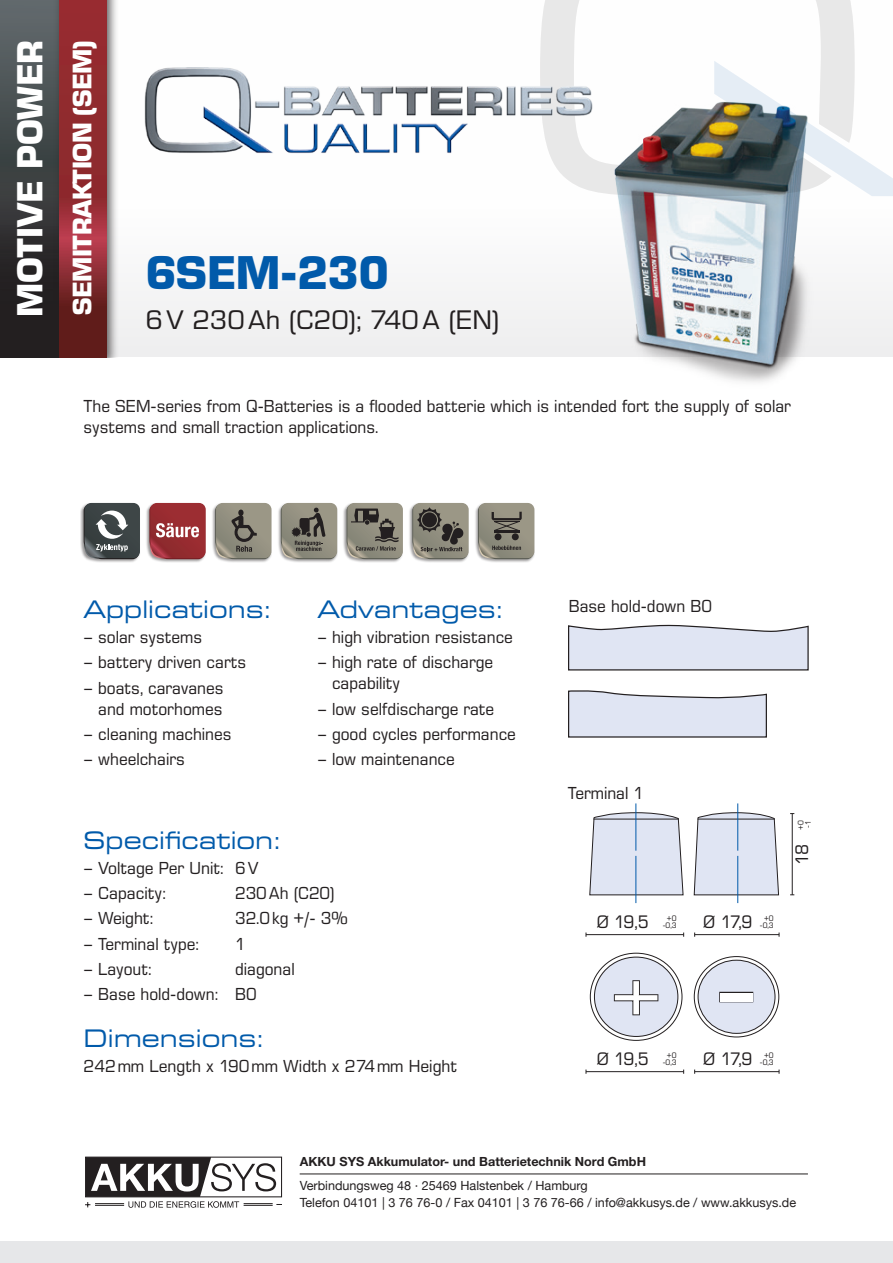
<style>
.page{position:relative;width:893px;height:1263px;background:#fff}
.page>*{position:absolute;margin:0;border:0;box-sizing:border-box;transform-origin:0 0}
.t1{font:700 expanded 50.4px "Eurostile SB";color:#fff}
.t2{font:700 45px "Eurostile SB";color:#015aaa}
.t3{font:700 34.5px "Eurostile SB";color:#fff}
.t4{font:25.5px "Eurostile SB";color:#231f20}
.t5{font:700 25.5px "Eurostile SB";letter-spacing:-.015em;color:#fff}
.t6{font:24px "Eurostile SB Extend";color:#015aaa;scale:.95 1}
.t7{font:17.1px "Eurostile SB";letter-spacing:-.11em;color:#231f20;scale:.94 1}
.t8{font:16.5px/21px "Eurostile SB";color:#231f20;scale:.94 1}
.t9{font:16.5px "Eurostile SB";color:#231f20;scale:.95 1}
.t10{font:12.6px/16.8px "Helvetica Neue";color:#231f20}
.t11{font:700 12.6px "Helvetica Neue LT Std";color:#231f20}
.t12{font:7.5px/7.5px "Eurostile SB";color:#231f20;text-align:center;scale:.94 1}
</style>
<div class="page">
<div style="left:0;top:0;width:893px;height:357px;background:#fbfbfb"></div>
<img style="left:580px;top:196px;width:261px;height:187px">
<div style="left:0;top:1242px;width:893px;height:21px;background:#e6e7e9"></div>
<svg style="left:540px;top:0;width:315px;height:196px"></svg>
<svg style="left:714px;top:61px;width:179px;height:135px"></svg>
<img style="left:144px;top:59px;width:479px;height:100px">
<div style="left:0;top:0;width:65px;height:357px;background:linear-gradient(to bottom,#5f6a6c,#1a1415)"></div>
<div style="left:53px;top:0;width:66px;height:357px;background:#231f20;opacity:.75"></div>
<svg style="left:59px;top:0;width:47px;height:357px;background:#8c2a2e"></svg>
<hr style="left:300px;top:1173px;width:508px;height:1px;background:#231f20">
<svg style="left:85px;top:1157px;width:197px;height:51px"></svg>
<div style="left:145px;top:502px;width:61px;height:61px;background:#231f20;opacity:.45"></div>
<svg style="left:149px;top:503px;width:57px;height:56px;background:#a3454a"></svg>
<div style="left:80px;top:502px;width:60px;height:61px;background:#231f20;opacity:.45"></div>
<svg style="left:84px;top:503px;width:56px;height:56px;background:#5b6162"></svg>
<div style="left:211px;top:502px;width:61px;height:61px;background:#231f20;opacity:.45"></div>
<svg style="left:215px;top:503px;width:56px;height:56px;background:#898678"></svg>
<div style="left:277px;top:502px;width:61px;height:61px;background:#231f20;opacity:.45"></div>
<svg style="left:281px;top:503px;width:56px;height:56px;background:#837f73"></svg>
<div style="left:343px;top:502px;width:60px;height:61px;background:#231f20;opacity:.45"></div>
<svg style="left:347px;top:503px;width:56px;height:56px;background:#7f7c70"></svg>
<div style="left:408px;top:502px;width:61px;height:61px;background:#231f20;opacity:.45"></div>
<svg style="left:412px;top:503px;width:57px;height:56px;background:#7c796e"></svg>
<div style="left:474px;top:502px;width:61px;height:61px;background:#231f20;opacity:.45"></div>
<svg style="left:478px;top:503px;width:56px;height:56px;background:#8b887a"></svg>
<div style="left:495px;top:533px;width:6px;height:7px;background:#231f20;border-radius:50%"></div>
<div style="left:512px;top:533px;width:7px;height:7px;background:#231f20;border-radius:50%"></div>
<hr style="left:494px;top:530px;width:25px;height:2px;background:#231f20">
<svg style="left:589px;top:803px;width:95px;height:100px"></svg>
<svg style="left:693px;top:803px;width:86px;height:100px"></svg>
<hr style="left:586px;top:934px;width:98px;height:1px;background:#231f20">
<hr style="left:586px;top:1071px;width:98px;height:1px;background:#231f20">
<hr style="left:695px;top:934px;width:84px;height:1px;background:#231f20">
<hr style="left:695px;top:1071px;width:84px;height:1px;background:#231f20">
<hr style="left:792px;top:813px;width:1px;height:82px;background:#231f20">
<svg style="left:590px;top:953px;width:92px;height:87px"></svg>
<svg style="left:694px;top:956px;width:85px;height:81px"></svg>
<div style="left:694px;top:956px;width:85px;height:81px;border:1px solid #231f20;border-radius:50%"></div>
<div style="left:594px;top:957px;width:84px;height:79px;background:#e0e5f3;border-radius:50%"></div>
<div style="left:594px;top:957px;width:84px;height:80px;border:1px solid #231f20;border-radius:50%"></div>
<div style="left:698px;top:960px;width:77px;height:73px;background:#e0e5f3;border-radius:50%"></div>
<div style="left:698px;top:960px;width:77px;height:74px;border:1px solid #231f20;border-radius:50%"></div>
<svg style="left:613px;top:980px;width:46px;height:36px"></svg>
<div style="left:719px;top:992px;width:34px;height:10px;border:2px solid #231f20"></div>
<svg style="left:568px;top:624px;width:241px;height:47px;background:#d6dae6"></svg>
<svg style="left:568px;top:690px;width:199px;height:48px;background:#d7dbe7"></svg>
<h3 class="t3" style="left:9px;top:317px;width:279px;rotate:-90deg">motive power</h3>
<h3 class="t5" style="left:67px;top:315px;width:275px;rotate:-90deg">semitraktion (SEM)</h3>
<h2 class="t2" style="left:146px;top:245px;width:66px">6SEM</h2>
<h2 class="t2" style="left:280px;top:245px;width:110px">-230</h2>
<h3 class="t4" style="left:146px;top:305px;width:355px">6V 230Ah (C20); 740A (EN)</h3>
<p class="t8" style="left:84px;top:396px;width:754px">The SEM-series from Q-Batteries is a flooded batterie which is intended fort the supply of solar systems and small traction applications.</p>
<h3 class="t6" style="left:84px;top:596px;width:198px">Applications:</h3>
<p class="t8" style="left:84px;top:627px;width:128px">– solar systems</p>
<p class="t8" style="left:84px;top:652px;width:174px">– battery driven carts</p>
<p class="t8" style="left:84px;top:677px;width:150px;text-align:right">– boats, caravanes and motorhomes</p>
<p class="t8" style="left:84px;top:723px;width:159px">– cleaning machines</p>
<p class="t8" style="left:84px;top:749px;width:109px">– wheelchairs</p>
<h3 class="t6" style="left:317px;top:596px;width:196px">Advantages:</h3>
<p class="t8" style="left:317px;top:627px;width:209px">– high vibration resistance</p>
<p class="t8" style="left:332px;top:652px;width:173px;text-indent:-15px">– high rate of discharge capability</p>
<p class="t8" style="left:317px;top:698px;width:190px">– low selfdischarge rate</p>
<p class="t8" style="left:317px;top:723px;width:213px">– good cycles performance</p>
<p class="t8" style="left:317px;top:749px;width:148px">– low maintenance</p>
<h3 class="t6" style="left:84px;top:826px;width:208px">Specification:</h3>
<p class="t8" style="left:84px;top:857px;width:188px">– Voltage Per Unit: 6V</p>
<p class="t8" style="left:84px;top:883px;width:89px">– Capacity:</p>
<p class="t8" style="left:235px;top:883px;width:107px">230Ah (C20)</p>
<p class="t8" style="left:84px;top:908px;width:75px">– Weight:</p>
<p class="t8" style="left:235px;top:908px;width:121px">32.0kg +/- 3%</p>
<p class="t8" style="left:84px;top:933px;width:124px">– Terminal type:</p>
<p class="t8" style="left:235px;top:933px;width:13px">1</p>
<p class="t8" style="left:84px;top:958px;width:74px">– Layout:</p>
<p class="t8" style="left:235px;top:958px;width:65px">diagonal</p>
<p class="t8" style="left:84px;top:984px;width:186px">– Base hold-down: B0</p>
<h3 class="t6" style="left:84px;top:1025px;width:190px">Dimensions:</h3>
<p class="t9" style="left:84px;top:1056px;width:395px">242mm Length x 190mm Width x 274mm Height</p>
<p class="t8" style="left:569px;top:596px;width:154px">Base hold-down B0</p>
<p class="t8" style="left:568px;top:783px;width:83px">Terminal 1</p>
<p class="t7" style="left:597px;top:912px;width:57px">Ø 19,5</p>
<p class="t12" style="left:663px;top:914px;width:16px">+0 -0,3</p>
<p class="t7" style="left:703px;top:912px;width:54px">Ø 17,9</p>
<p class="t12" style="left:760px;top:914px;width:16px">+0 -0,3</p>
<h1 class="t1" style="left:611px;top:966px;width:146px">+ –</h1>
<p class="t7" style="left:597px;top:1049px;width:57px">Ø 19,5</p>
<p class="t12" style="left:663px;top:1051px;width:16px">+0 -0,3</p>
<p class="t7" style="left:703px;top:1049px;width:54px">Ø 17,9</p>
<p class="t12" style="left:760px;top:1051px;width:16px">+0 -0,3</p>
<p class="t12" style="left:797px;top:830px;width:12px;text-align:left;rotate:-90deg">+0 -1</p>
<p class="t7" style="left:792px;top:865px;width:23px;rotate:-90deg">18</p>
<p class="t11" style="left:300px;top:1153px;width:348px">AKKU SYS Akkumulator- und Batterietechnik Nord GmbH</p>
<p class="t10" style="left:300px;top:1177px;width:498px">Verbindungsweg 48 · 25469 Halstenbek / Hamburg<br>Telefon 04101 | 3 76 76-0 / Fax 04101 | 3 76 76-66 / info@akkusys.de / www.akkusys.de</p>
</div>
